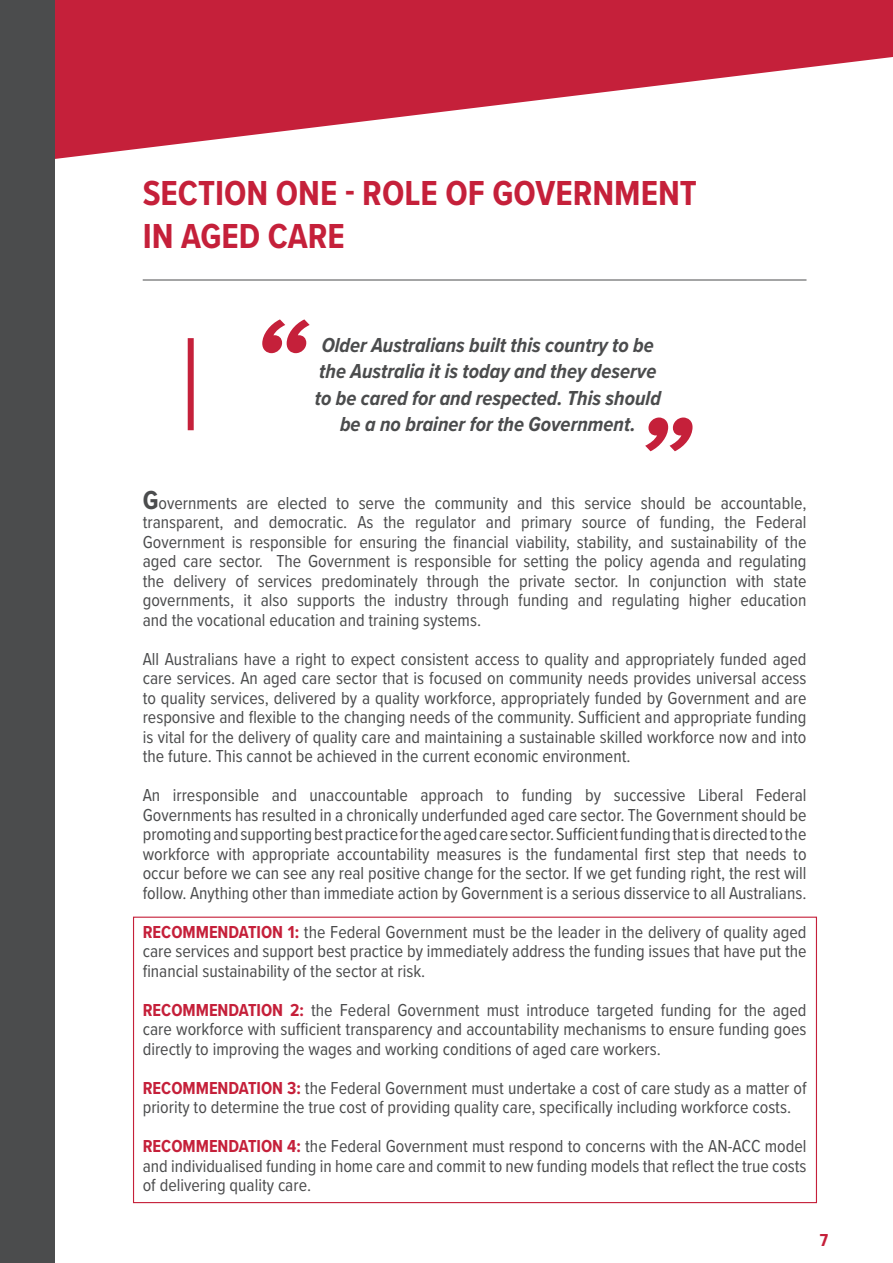
<style>
.page{position:relative;width:893px;height:1263px;background:#fff}
.page>*{position:absolute;margin:0;border:0;box-sizing:border-box;transform-origin:0 0}
.t1{font:italic 700 123.75px "Proxima Nova Cond";color:#c5203a}
.t2{font:700 36px/43.2px "Proxima Nova Cond";color:#c5203a}
.t3{font:italic 700 21px "Proxima Nova Cond";color:#4b4c4d}
.t4{font:18px/19.5px "Proxima Nova Cond";color:#4b4c4d;text-align:justify}
.t5{font:700 18px "Proxima Nova Cond";color:#c5203a}
.s1{font-weight:700;font-size:27px}
.s2{font-weight:700;color:#c5203a}
</style>
<div class="page">
<svg style="left:54px;top:0;width:839px;height:166px;fill:#c5203a"></svg>
<div style="left:0;top:0;width:54px;height:1263px;background:#4b4c4d"></div>
<hr style="left:143px;top:280px;width:663px;height:1px;background:#4b4c4d">
<div style="left:188px;top:338px;width:6px;height:92px;background:#c5203a"></div>
<p class="t2" style="left:143px;top:171px;width:556px">SECTION ONE - ROLE OF GOVERNMENT<br>IN AGED CARE</p>
<p class="t1" style="left:250px;top:271px;width:57px">“</p>
<p class="t3" style="left:322px;top:329px;width:334px">Older Australians built this country to be</p>
<p class="t3" style="left:319px;top:356px;width:339px">the Australia it is today and they deserve</p>
<p class="t3" style="left:315px;top:382px;width:348px">to be cared for and respected. This should</p>
<p class="t3" style="left:340px;top:408px;width:297px">be a no brainer for the Government.</p>
<p class="t1" style="left:633px;top:369px;width:57px">”</p>
<p class="t4" style="left:143px;top:492px;width:665px"><span class="s1">G</span>overnments are elected to serve the community and this service should be accountable,</p>
<p class="t4" style="left:143px;top:512px;width:665px">transparent, and democratic. As the regulator and primary source of funding, the Federal</p>
<p class="t4" style="left:143px;top:531px;width:665px">Government is responsible for ensuring the financial viability, stability, and sustainability of the aged care sector. The Government is responsible for setting the policy agenda and regulating the delivery of services predominately through the private sector. In conjunction with state governments, it also supports the industry through funding and regulating higher education and the vocational education and training systems.</p>
<p class="t4" style="left:143px;top:648px;width:665px">All Australians have a right to expect consistent access to quality and appropriately funded aged care services. An aged care sector that is focused on community needs provides universal access to quality services, delivered by a quality workforce, appropriately funded by Government and are responsive and flexible to the changing needs of the community. Sufficient and appropriate funding is vital for the delivery of quality care and maintaining a sustainable skilled workforce now and into the future. This cannot be achieved in the current economic environment.</p>
<p class="t4" style="left:143px;top:784px;width:665px">An irresponsible and unaccountable approach to funding by successive Liberal Federal Governments has resulted in a chronically underfunded aged care sector. The Government should be promoting and supporting best practice for the aged care sector. Sufficient funding that is directed to the workforce with appropriate accountability measures is the fundamental first step that needs to occur before we can see any real positive change for the sector. If we get funding right, the rest will follow. Anything other than immediate action by Government is a serious disservice to all Australians.</p>
<p class="t4" style="left:143px;top:921px;width:665px"><span class="s2">RECOMMENDATION 1:</span> the Federal Government must be the leader in the delivery of quality aged care services and support best practice by immediately address the funding issues that have put the financial sustainability of the sector at risk.</p>
<p class="t4" style="left:143px;top:999px;width:665px"><span class="s2">RECOMMENDATION 2:</span> the Federal Government must introduce targeted funding for the aged care workforce with sufficient transparency and accountability mechanisms to ensure funding goes directly to improving the wages and working conditions of aged care workers.</p>
<p class="t4" style="left:143px;top:1077px;width:665px"><span class="s2">RECOMMENDATION 3:</span> the Federal Government must undertake a cost of care study as a matter of priority to determine the true cost of providing quality care, specifically including workforce costs.</p>
<p class="t4" style="left:143px;top:1135px;width:665px"><span class="s2">RECOMMENDATION 4:</span> the Federal Government must respond to concerns with the AN-ACC model and individualised funding in home care and commit to new funding models that reflect the true costs of delivering quality care.</p>
<p class="t5" style="left:820px;top:1226px;width:10px">7</p>
</div>
